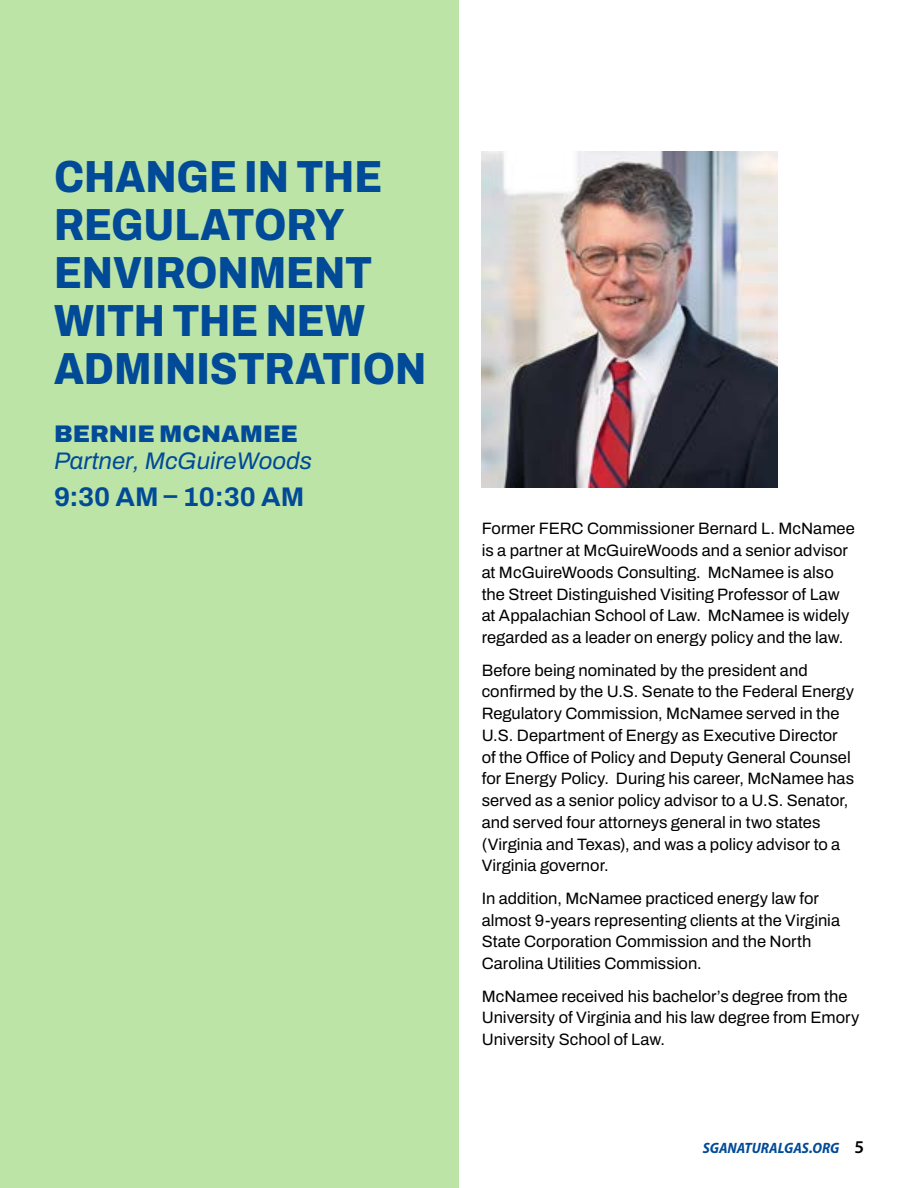
<style>
.page{position:relative;width:918px;height:1188px;background:#fff}
.page>*{position:absolute;margin:0;border:0;box-sizing:border-box;transform-origin:0 0}
.t1{font:800 semi-condensed 45px/48px "Archivo";color:#004a98}
.t2{font:700 27px "Archivo";color:#004a98}
.t3{font:italic 600 24px "Archivo";color:#004a98}
.t4{font:900 24px "Archivo";color:#004a98}
.t5{font:600 16.5px/21.8px "Archivo";color:#000}
.t6{font:italic 700 semi-condensed 15px "Myriad Pro";color:#004a98}
.s1{font-weight:600;font-style:normal;font-stretch:normal;font-size:18px;color:#000}
</style>
<div class="page">
<div style="left:0;top:0;width:459px;height:1188px;background:#bde4a7"></div>
<img style="left:482px;top:152px;width:296px;height:335px">
<h1 class="t1" style="left:54px;top:152px;width:374px">CHANGE IN THE<br>REGULATORY<br>ENVIRONMENT<br>WITH THE NEW<br>ADMINISTRATION</h1>
<h3 class="t4" style="left:54px;top:415px;width:245px">BERNIE MCNAMEE</h3>
<h3 class="t3" style="left:54px;top:442px;width:260px">Partner, McGuireWoods</h3>
<h2 class="t2" style="left:54px;top:477px;width:252px">9:30 AM – 10:30 AM</h2>
<p class="t5" style="left:482px;top:518px;width:375px">Former FERC Commissioner Bernard L. McNamee is a partner at McGuireWoods and a senior advisor at McGuireWoods Consulting. McNamee is also the Street Distinguished Visiting Professor of Law at Appalachian School of Law. McNamee is widely regarded as a leader on energy policy and the law.</p>
<p class="t5" style="left:482px;top:659px;width:374px">Before being nominated by the president and confirmed by the U.S. Senate to the Federal Energy Regulatory Commission, McNamee served in the U.S. Department of Energy as Executive Director of the Office of Policy and Deputy General Counsel for Energy Policy. During his career, McNamee has served as a senior policy advisor to a U.S. Senator, and served four attorneys general in two states (Virginia and Texas), and was a policy advisor to a Virginia governor.</p>
<p class="t5" style="left:482px;top:887px;width:360px">In addition, McNamee practiced energy law for almost 9-years representing clients at the Virginia State Corporation Commission and the North Carolina Utilities Commission.</p>
<p class="t5" style="left:482px;top:985px;width:379px">McNamee received his bachelor’s degree from the<br>University of Virginia and his law degree from Emory<br>University School of Law.</p>
<p class="t6" style="left:703px;top:1138px;width:163px">SGANATURALGAS.ORG <span class="s1">5</span></p>
</div>
